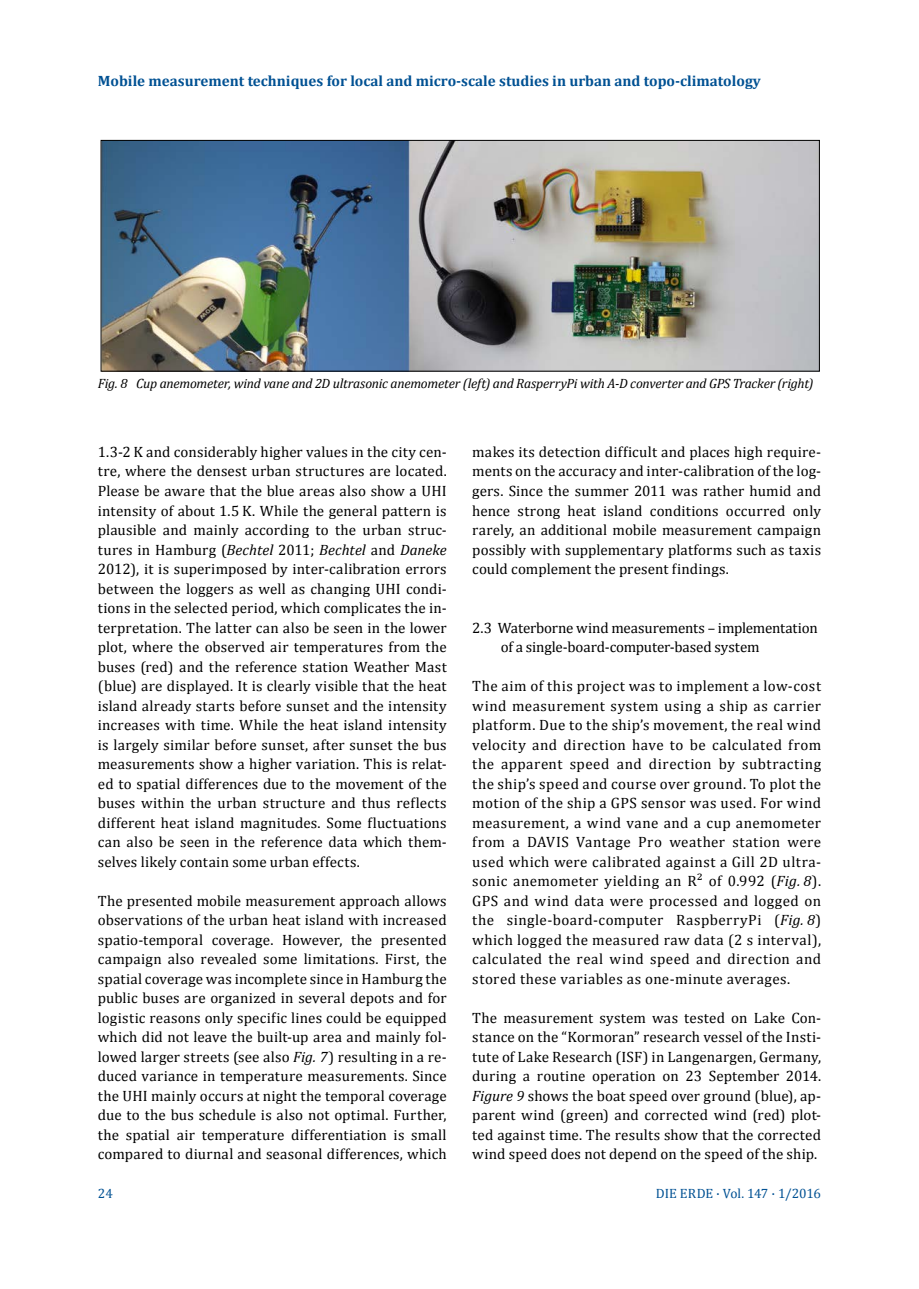
<style>
.page{position:relative;width:919px;height:1289px;background:#fff}
.page>*{position:absolute;margin:0;border:0;box-sizing:border-box;transform-origin:0 0}
.t1{font:15px/19.5px "Cambria";letter-spacing:.01em;color:#000;text-align:justify}
.t2{font:700 15px "Cambria";color:#005193}
.t3{font:15px/19.5px "Cambria";letter-spacing:-.01em;color:#000}
.t4{font:italic 13.5px "Cambria";letter-spacing:-.015em;color:#000}
.t5{font:13.5px "Cambria";letter-spacing:-.01em;color:#005193}
.s1{font-style:italic}
</style>
<div class="page">
<img style="left:103px;top:142px;width:714px;height:227px">
<div style="left:101px;top:140px;width:718px;height:231px;border:1px solid #000"></div>
<p class="t2" style="left:98px;top:71px;width:664px">Mobile measurement techniques for local and micro-scale studies in urban and topo-climatology</p>
<p class="t4" style="left:98px;top:374px;width:717px">Fig. 8 Cup anemometer, wind vane and 2D ultrasonic anemometer (left) and RasperryPi with A-D converter and GPS Tracker (right)</p>
<p class="t1" style="left:98px;top:442px;width:350px">1.3-2 K and considerably higher values in the city cen&shy;tre, where the densest urban structures are located.<br>Please be aware that the blue areas also show a UHI intensity of about 1.5 K. While the general pattern is plausible and mainly according to the urban struc&shy;tures in Hamburg (<span class="s1">Bechtel</span> 2011; <span class="s1">Bechtel</span> and <span class="s1">Daneke </span>2012), it is superimposed by inter-calibration errors between the loggers as well as changing UHI condi&shy;tions in the selected period, which complicates the in&shy;terpretation. The latter can also be seen in the lower plot, where the observed air temperatures from the buses (red) and the reference station Weather Mast (blue) are displayed. It is clearly visible that the heat island already starts before sunset and the intensity increases with time. While the heat island intensity is largely similar before sunset, after sunset the bus measurements show a higher variation. This is relat&shy;ed to spatial differences due to the movement of the buses within the urban structure and thus reflects different heat island magnitudes. Some fluctuations can also be seen in the reference data which them&shy;selves likely contain some urban effects.</p>
<p class="t1" style="left:98px;top:890px;width:350px">The presented mobile measurement approach allows observations of the urban heat island with increased spatio-temporal coverage. However, the presented campaign also revealed some limitations. First, the spatial coverage was incomplete since in Hamburg the public buses are organized in several depots and for logistic reasons only specific lines could be equipped which did not leave the built-up area and mainly fol&shy;lowed larger streets (see also <span class="s1">Fig. 7</span>) resulting in a re&shy;duced variance in temperature measurements. Since the UHI mainly occurs at night the temporal coverage due to the bus schedule is also not optimal. Further, the spatial air temperature differentiation is small compared to diurnal and seasonal differences, which</p>
<p class="t1" style="left:472px;top:442px;width:350px">makes its detection difficult and places high require&shy;ments on the accuracy and inter-calibration of the log&shy;gers. Since the summer 2011 was rather humid and hence strong heat island conditions occurred only rarely, an additional mobile measurement campaign possibly with supplementary platforms such as taxis could complement the present findings.</p>
<p class="t3" style="left:501px;top:617px;width:318px;text-indent:-29px">2.3 Waterborne wind measurements – implementation of a single-board-computer-based system</p>
<p class="t1" style="left:472px;top:676px;width:350px">The aim of this project was to implement a low-cost wind measurement system using a ship as carrier platform. Due to the ship’s movement, the real wind velocity and direction have to be calculated from the apparent speed and direction by subtracting the ship’s speed and course over ground. To plot the motion of the ship a GPS sensor was used. For wind measurement, a wind vane and a cup anemometer from a DAVIS Vantage Pro weather station were used which were calibrated against a Gill 2D ultra&shy;sonic anemometer yielding an R² of 0.992 (<span class="s1">Fig. 8</span>).<br>GPS and wind data were processed and logged on the single-board-computer RaspberryPi (<span class="s1">Fig. 8</span>) which logged the measured raw data (2 s interval), calculated the real wind speed and direction and stored these variables as one-minute averages.</p>
<p class="t1" style="left:472px;top:1007px;width:350px">The measurement system was tested on Lake Con&shy;stance on the “Kormoran” research vessel of the Insti&shy;tute of Lake Research (ISF) in Langenargen, Germany, during a routine operation on 23 September 2014.<br><span class="s1">Figure 9</span> shows the boat speed over ground (blue), ap&shy;parent wind (green) and corrected wind (red) plot&shy;ted against time. The results show that the corrected wind speed does not depend on the speed of the ship.</p>
<p class="t5" style="left:98px;top:1185px;width:16px">24</p>
<p class="t5" style="left:655px;top:1185px;width:167px">DIE ERDE · Vol. 147 · 1/2016</p>
</div>
